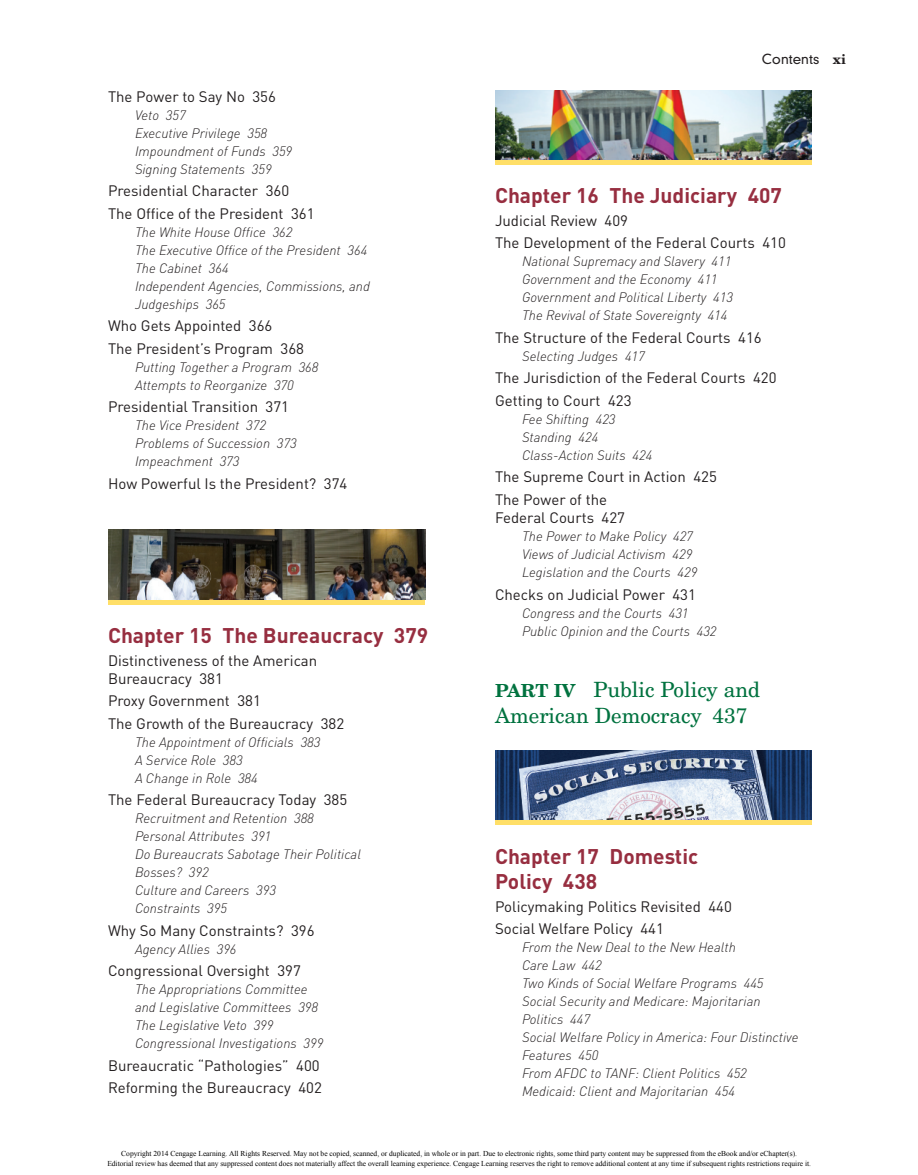
<style>
.page{position:relative;width:918px;height:1175px;background:#fff}
.page>*{position:absolute;margin:0;border:0;box-sizing:border-box;transform-origin:0 0}
.t1{font:700 21px/25.5px "DIN Pro";color:#972e40}
.t2{font:21px/25.5px "New Century Schlbk LT Std";color:#01723f}
.t3{font:15px/22.5px "DIN Pro";color:#231f20}
.t4{font:italic 300 13.5px/18px "DIN Pro";color:#231f20}
.t5{font:300 13.5px "DIN Neuzeit Grotesk Std";color:#231f20}
.t6{font:7.5px/9.8px "Times New Roman";color:#000;text-align:center}
.s1{font-family:"New Century Schlbk LT Std";font-weight:700}
.s2{font-weight:700;font-size:18px}
</style>
<div class="page">
<div style="left:495px;top:94px;width:317px;height:70px;background:linear-gradient(to right,#ffdf68,#ffdf68)"></div>
<img style="left:495px;top:90px;width:317px;height:69px">
<svg style="left:495px;top:819px;width:317px;height:5px;fill:#ffdf68"></svg>
<img style="left:495px;top:750px;width:317px;height:69px">
<svg style="left:108px;top:599px;width:317px;height:5px;fill:#ffdf68"></svg>
<img style="left:108px;top:530px;width:317px;height:69px">
<p class="t3" style="left:108px;top:86px;width:169px">The Power to Say No 356</p>
<p class="t4" style="left:135px;top:107px;width:159px">Veto 357<br>Executive Privilege 358<br>Impoundment of Funds 359<br>Signing Statements 359</p>
<p class="t3" style="left:108px;top:181px;width:208px">Presidential Character 360<br>The Office of the President 361</p>
<p class="t4" style="left:135px;top:224px;width:237px">The White House Office 362<br>The Executive Office of the President 364<br>The Cabinet 364<br>Independent Agencies, Commissions, and<br>Judgeships 365</p>
<p class="t3" style="left:108px;top:316px;width:198px">Who Gets Appointed 366<br>The President’s Program 368</p>
<p class="t4" style="left:135px;top:359px;width:185px">Putting Together a Program 368<br>Attempts to Reorganize 370</p>
<p class="t3" style="left:108px;top:397px;width:183px">Presidential Transition 371</p>
<p class="t4" style="left:135px;top:418px;width:163px">The Vice President 372<br>Problems of Succession 373<br>Impeachment 373</p>
<p class="t3" style="left:108px;top:473px;width:241px">How Powerful Is the President? 374</p>
<p class="t1" style="left:108px;top:625px;width:322px">Chapter 15 The Bureaucracy 379</p>
<p class="t3" style="left:108px;top:653px;width:211px;line-height:18px">Distinctiveness of the American<br>Bureaucracy 381</p>
<p class="t3" style="left:108px;top:691px;width:238px">Proxy Government 381<br>The Growth of the Bureaucracy 382</p>
<p class="t4" style="left:135px;top:734px;width:187px">The Appointment of Officials 383<br>A Service Role 383<br>A Change in Role 384</p>
<p class="t3" style="left:108px;top:790px;width:241px">The Federal Bureaucracy Today 385</p>
<p class="t4" style="left:135px;top:811px;width:228px">Recruitment and Retention 388<br>Personal Attributes 391<br>Do Bureaucrats Sabotage Their Political<br>Bosses? 392<br>Culture and Careers 393<br>Constraints 395</p>
<p class="t3" style="left:108px;top:920px;width:208px">Why So Many Constraints? 396</p>
<p class="t4" style="left:135px;top:941px;width:103px">Agency Allies 396</p>
<p class="t3" style="left:108px;top:961px;width:194px">Congressional Oversight 397</p>
<p class="t4" style="left:135px;top:982px;width:190px">The Appropriations Committee and Legislative Committees 398<br>The Legislative Veto 399<br>Congressional Investigations 399</p>
<p class="t3" style="left:108px;top:1055px;width:215px">Bureaucratic “Pathologies” 400<br>Reforming the Bureaucracy 402</p>
<p class="t5" style="left:762px;top:54px;width:86px">Contents <span class="s1">xi</span></p>
<p class="t1" style="left:495px;top:185px;width:288px">Chapter 16 The Judiciary 407</p>
<p class="t3" style="left:495px;top:211px;width:292px">Judicial Review 409<br>The Development of the Federal Courts 410</p>
<p class="t4" style="left:522px;top:254px;width:213px">National Supremacy and Slavery 411<br>Government and the Economy 411<br>Government and Political Liberty 413<br>The Revival of State Sovereignty 414</p>
<p class="t3" style="left:495px;top:328px;width:268px">The Structure of the Federal Courts 416</p>
<p class="t4" style="left:522px;top:348px;width:124px">Selecting Judges 417</p>
<p class="t3" style="left:495px;top:368px;width:283px">The Jurisdiction of the Federal Courts 420<br>Getting to Court 423</p>
<p class="t4" style="left:522px;top:411px;width:132px">Fee Shifting 423<br>Standing 424<br>Class-Action Suits 424</p>
<p class="t3" style="left:495px;top:467px;width:223px">The Supreme Court in Action 425<br>The Power of the</p>
<p class="t3" style="left:495px;top:508px;width:132px">Federal Courts 427</p>
<p class="t4" style="left:522px;top:528px;width:177px">The Power to Make Policy 427<br>Views of Judicial Activism 429<br>Legislation and the Courts 429</p>
<p class="t3" style="left:495px;top:584px;width:202px">Checks on Judicial Power 431</p>
<p class="t4" style="left:522px;top:605px;width:196px">Congress and the Courts 431<br>Public Opinion and the Courts 432</p>
<p class="t2" style="left:495px;top:678px;width:267px"><span class="s2">PART IV</span> Public Policy and<br>American Democracy 437</p>
<p class="t1" style="left:495px;top:845px;width:205px">Chapter 17 Domestic<br>Policy 438</p>
<p class="t3" style="left:495px;top:896px;width:238px">Policymaking Politics Revisited 440<br>Social Welfare Policy 441</p>
<p class="t4" style="left:522px;top:939px;width:278px">From the New Deal to the New Health<br>Care Law 442<br>Two Kinds of Social Welfare Programs 445<br>Social Security and Medicare: Majoritarian<br>Politics 447<br>Social Welfare Policy in America: Four Distinctive<br>Features 450<br>From AFDC to TANF: Client Politics 452<br>Medicaid: Client and Majoritarian 454</p>
<p class="t6" style="left:107px;top:1148px;width:705px">Copyright 2014 Cengage Learning. All Rights Reserved. May not be copied, scanned, or duplicated, in whole or in part. Due to electronic rights, some third party content may be suppressed from the eBook and/or eChapter(s).<br>Editorial review has deemed that any suppressed content does not materially affect the overall learning experience. Cengage Learning reserves the right to remove additional content at any time if subsequent rights restrictions require it.</p>
</div>
